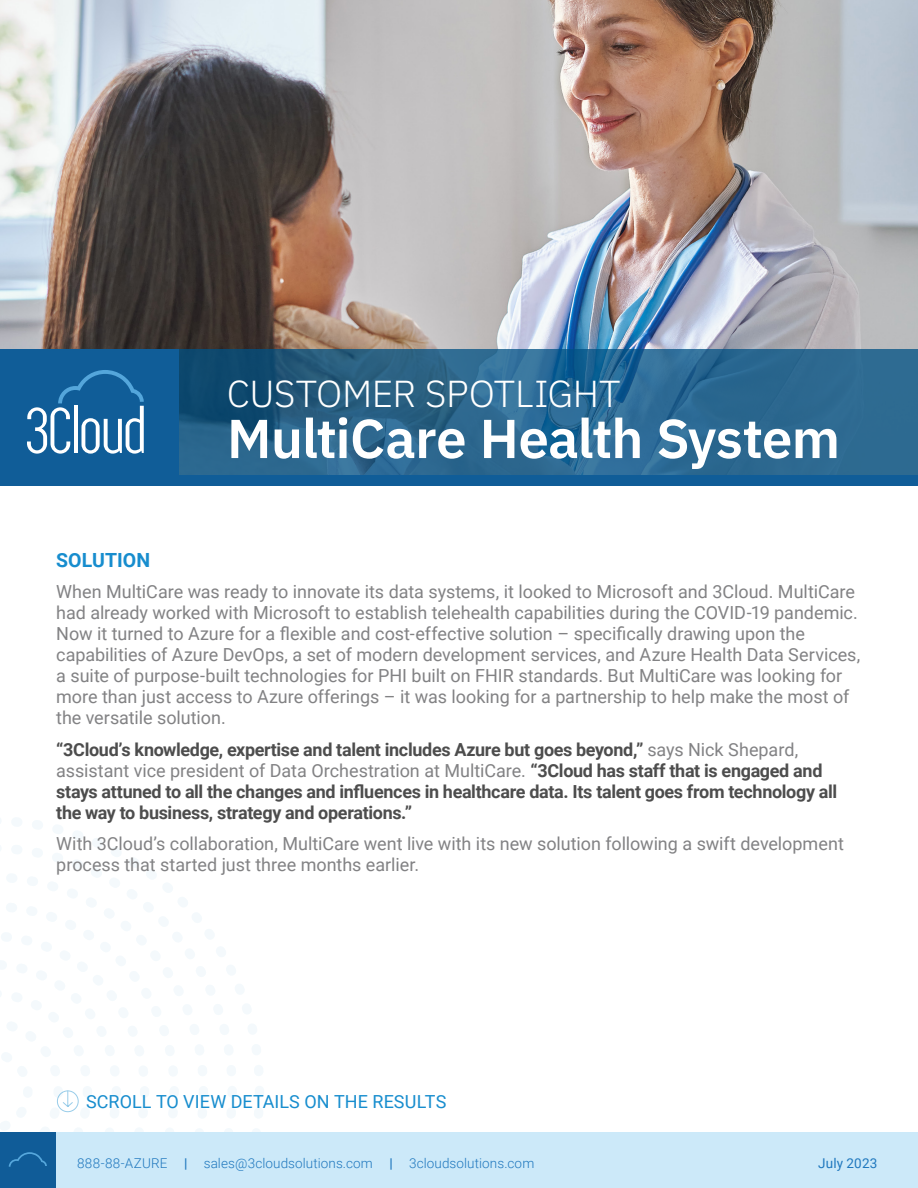
<style>
.page{position:relative;width:918px;height:1188px;background:#fff}
.page>*{position:absolute;margin:0;border:0;box-sizing:border-box;transform-origin:0 0}
.t1{font:600 54.75px "IBM Plex Sans";letter-spacing:-.015em;color:#fff}
.t2{font:300 37.65px "IBM Plex Sans";letter-spacing:-.015em;color:#fff}
.t3{font:700 19.5px "Roboto";color:#178dce}
.t4{font:18px/21px "Roboto";letter-spacing:-.005em;color:#828284}
.t5{font:700 18px/21px "Roboto";letter-spacing:-.02em;color:#4d4d4d}
.t6{font:18px "Roboto";color:#178dce}
.t7{font:300 13.5px "Roboto";letter-spacing:.005em;color:#2078be}
.t8{font:13.5px "Roboto";letter-spacing:.015em;color:#2078be}
.s1{font-weight:400;color:#828284}
.s2{font-weight:500}
</style>
<div class="page">
<svg style="left:0;top:818px;width:264px;height:314px"></svg>
<svg style="left:0;top:843px;width:237px;height:289px"></svg>
<svg style="left:0;top:902px;width:179px;height:230px"></svg>
<img style="left:0;top:0;width:918px;height:350px">
<div style="left:0;top:1132px;width:918px;height:56px;background:#cce9f9"></div>
<svg style="left:179px;top:350px;width:739px;height:125px;fill:#2c6890"></svg>
<div style="left:0;top:350px;width:179px;height:127px;background:#105d98"></div>
<svg style="left:27px;top:370px;width:117px;height:84px"></svg>
<div style="left:0;top:475px;width:918px;height:11px;background:#105d98"></div>
<svg style="left:0;top:931px;width:149px;height:257px"></svg>
<p class="t2" style="left:227px;top:365px;width:395px">CUSTOMER SPOTLIGHT</p>
<p class="t1" style="left:227px;top:396px;width:615px">MultiCare Health System</p>
<p class="t3" style="left:56px;top:546px;width:95px">SOLUTION</p>
<p class="t4" style="left:56px;top:581px;width:805px">When MultiCare was ready to innovate its data systems, it looked to Microsoft and 3Cloud. MultiCare had already worked with Microsoft to establish telehealth capabilities during the COVID-19 pandemic.<br>Now it turned to Azure for a flexible and cost-effective solution – specifically drawing upon the capabilities of Azure DevOps, a set of modern development services, and Azure Health Data Services, a suite of purpose-built technologies for PHI built on FHIR standards. But MultiCare was looking for more than just access to Azure offerings – it was looking for a partnership to help make the most of the versatile solution.</p>
<p class="t5" style="left:56px;top:738px;width:782px">“3Cloud’s knowledge, expertise and talent includes Azure but goes beyond,” <span class="s1">says Nick Shepard, assistant vice president of Data Orchestration at MultiCare.</span> “3Cloud has staff that is engaged and stays attuned to all the changes and influences in healthcare data. Its talent goes from technology all the way to business, strategy and operations.”</p>
<p class="t4" style="left:56px;top:833px;width:789px">With 3Cloud’s collaboration, MultiCare went live with its new solution following a swift development process that started just three months earlier.</p>
<p class="t6" style="left:86px;top:1089px;width:362px">SCROLL TO VIEW DETAILS ON THE RESULTS</p>
<p class="t7" style="left:77px;top:1154px;width:459px">888-88-AZURE <span class="s2">|</span> sales@3cloudsolutions.com <span class="s2">|</span> 3cloudsolutions.com</p>
<p class="t8" style="left:818px;top:1153px;width:61px">July 2023</p>
</div>
